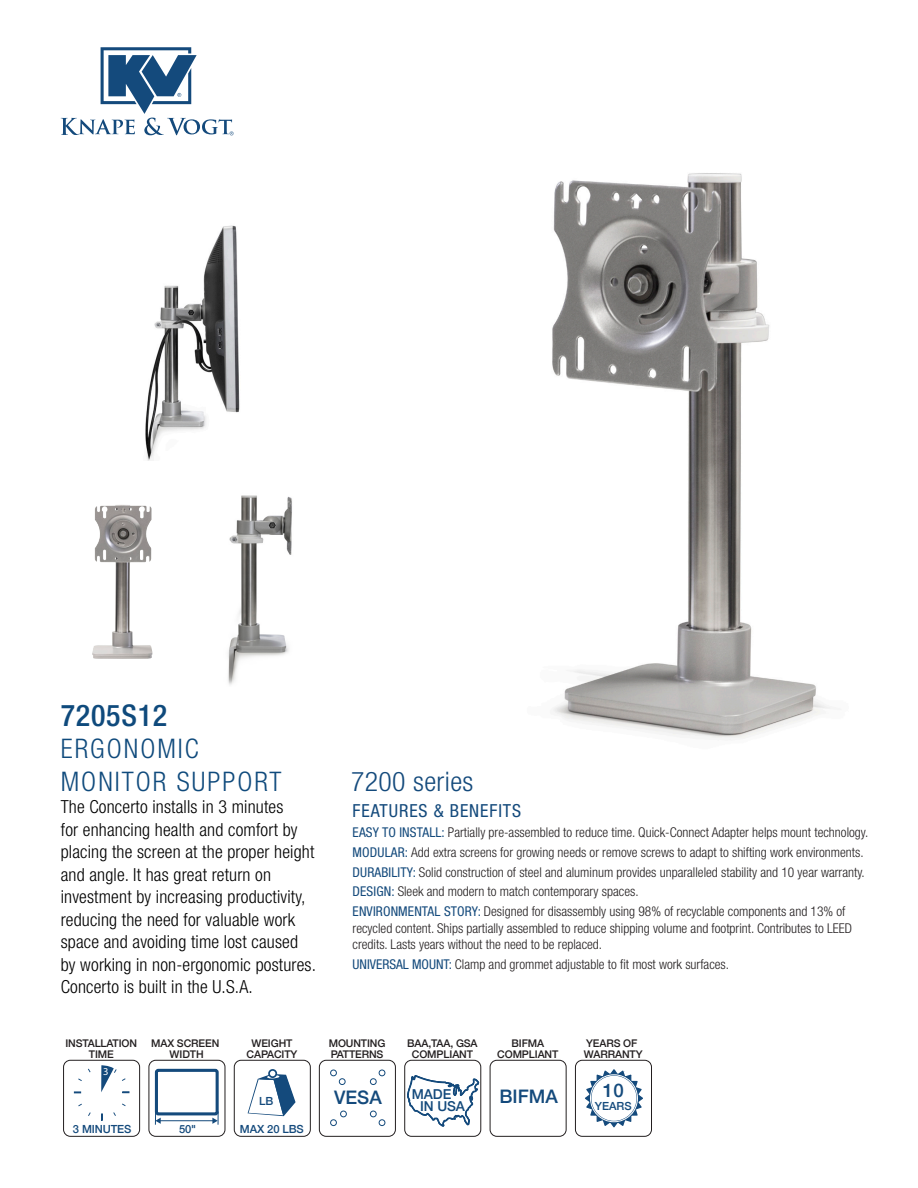
<style>
.page{position:relative;width:918px;height:1188px;background:#fff}
.page>*{position:absolute;margin:0;border:0;box-sizing:border-box;transform-origin:0 0}
.Description{font:500 condensed 30px "Helvetica Neue";letter-spacing:.025em;color:#0f4a7c}
.Description-2{font:300 condensed 27px/32.4px "Helvetica Neue";letter-spacing:.075em;color:#0f4a7c}
.t1{font:300 condensed 27px "Helvetica Neue";letter-spacing:.015em;color:#144a7c}
.t2{font:500 18.6px "Helvetica Neue";color:#144a7c}
.Description-3{font:300 condensed 18px/22.5px "Helvetica Neue";letter-spacing:.01em;color:#000}
.t3{font:condensed 18px "Helvetica Neue";letter-spacing:.05em;color:#144a7c}
.t4{font:500 13.65px/12.5px "Helvetica Neue";letter-spacing:-.01em;color:#144a7c}
.t5{font:300 condensed 13.5px/16.5px "Helvetica Neue";color:#231f20}
.t6{font:500 11.25px "Helvetica Neue";letter-spacing:-.01em;color:#144a7c}
.t7{font:500 10.5px/11.2px "Helvetica Neue";letter-spacing:-.01em;color:#231f20;text-align:center}
.t8{font:10.5px "Myriad Pro";color:#fff}
.s1{font-weight:400;color:#144a7c}
</style>
<div class="page">
<img style="left:552px;top:173px;width:279px;height:567px">
<svg style="left:61px;top:47px;width:173px;height:88px"></svg>
<img style="left:92px;top:505px;width:60px;height:154px">
<img style="left:228px;top:495px;width:64px;height:190px">
<img style="left:145px;top:225px;width:95px;height:236px">
<div style="left:319px;top:1060px;width:77px;height:77px;border:1px solid #231f20;border-radius:7px"></div>
<div style="left:404px;top:1060px;width:77px;height:77px;border:1px solid #231f20;border-radius:7px"></div>
<div style="left:490px;top:1060px;width:77px;height:77px;border:1px solid #231f20;border-radius:7px"></div>
<div style="left:575px;top:1060px;width:77px;height:77px;border:1px solid #231f20;border-radius:7px"></div>
<div style="left:330px;top:1070px;width:7px;height:6px;border:1px solid #144a7c;border-radius:50%"></div>
<div style="left:339px;top:1078px;width:7px;height:7px;border:1px solid #144a7c;border-radius:50%"></div>
<svg style="left:379px;top:1070px;width:6px;height:6px"></svg>
<div style="left:370px;top:1078px;width:7px;height:7px;border:1px solid #144a7c;border-radius:50%"></div>
<div style="left:330px;top:1119px;width:7px;height:7px;border:1px solid #144a7c;border-radius:50%"></div>
<div style="left:340px;top:1111px;width:7px;height:6px;border:1px solid #144a7c;border-radius:50%"></div>
<div style="left:379px;top:1119px;width:6px;height:7px;border:1px solid #144a7c;border-radius:50%"></div>
<div style="left:370px;top:1111px;width:7px;height:6px;border:1px solid #144a7c;border-radius:50%"></div>
<svg style="left:407px;top:1059px;width:72px;height:68px"></svg>
<svg style="left:585px;top:1069px;width:58px;height:58px"></svg>
<div style="left:590px;top:1075px;width:47px;height:47px;background:#fff;border-radius:50%"></div>
<div style="left:590px;top:1074px;width:48px;height:49px;border:2px solid #144a7c;border-radius:50%"></div>
<div style="left:590px;top:1074px;width:48px;height:48px;border:1px solid #fff;border-radius:50%"></div>
<div style="left:63px;top:1060px;width:77px;height:77px;border:1px solid #231f20;border-radius:7px"></div>
<div style="left:148px;top:1060px;width:77px;height:77px;border:1px solid #231f20;border-radius:7px"></div>
<div style="left:234px;top:1060px;width:77px;height:77px;border:1px solid #231f20;border-radius:7px"></div>
<svg style="left:101px;top:1114px;width:2px;height:7px"></svg>
<svg style="left:101px;top:1065px;width:28px;height:28px"></svg>
<div style="left:155px;top:1069px;width:64px;height:46px;border:3px solid #144a7c;border-radius:2px"></div>
<hr style="left:160px;top:1120px;width:53px;height:1px;background:#144a7c">
<svg style="left:155px;top:1112px;width:6px;height:13px"></svg>
<svg style="left:212px;top:1112px;width:7px;height:13px"></svg>
<svg style="left:248px;top:1074px;width:48px;height:42px"></svg>
<div style="left:269px;top:1070px;width:7px;height:7px;background:#fff;border-radius:50%"></div>
<div style="left:268px;top:1069px;width:9px;height:9px;border:2px solid #144a7c;border-radius:50%"></div>
<p class="Description" style="left:61px;top:697px;width:108px">7205S12</p>
<p class="Description-2" style="left:61px;top:732px;width:222px">ERGONOMIC<br>MONITOR SUPPORT</p>
<p class="Description-3" style="left:61px;top:795px;width:257px">The Concerto installs in 3 minutes<br>for enhancing health and comfort by placing the screen at the proper height and angle. It has great return on investment by increasing productivity, reducing the need for valuable work space and avoiding time lost caused by working in non-ergonomic postures.<br>Concerto is built in the U.S.A.</p>
<p class="t1" style="left:351px;top:766px;width:124px">7200 series</p>
<p class="t3" style="left:353px;top:801px;width:170px">FEATURES &amp; BENEFITS</p>
<p class="t5" style="left:353px;top:824px;width:517px"><span class="s1">EASY TO INSTALL:</span> Partially pre-assembled to reduce time. Quick-Connect Adapter helps mount technology.</p>
<p class="t5" style="left:353px;top:844px;width:513px"><span class="s1">MODULAR:</span> Add extra screens for growing needs or remove screws to adapt to shifting work environments.</p>
<p class="t5" style="left:353px;top:863px;width:514px"><span class="s1">DURABILITY:</span> Solid construction of steel and aluminum provides unparalleled stability and 10 year warranty.</p>
<p class="t5" style="left:353px;top:883px;width:288px"><span class="s1">DESIGN:</span> Sleek and modern to match contemporary spaces.</p>
<p class="t5" style="left:353px;top:903px;width:501px"><span class="s1">ENVIRONMENTAL STORY:</span> Designed for disassembly using 98% of recyclable components and 13% of recycled content. Ships partially assembled to reduce shipping volume and footprint. Contributes to LEED credits. Lasts years without the need to be replaced.</p>
<p class="t5" style="left:353px;top:956px;width:378px"><span class="s1">UNIVERSAL MOUNT:</span> Clamp and grommet adjustable to fit most work surfaces.</p>
<p class="t7" style="left:65px;top:1037px;width:73px">INSTALLATION<br>TIME</p>
<p class="t7" style="left:151px;top:1037px;width:70px">MAX SCREEN<br>WIDTH</p>
<p class="t7" style="left:247px;top:1037px;width:52px">WEIGHT<br>CAPACITY</p>
<p class="t7" style="left:318px;top:1037px;width:80px">HEIGHT<br>ADJUSTABILITY</p>
<p class="t7" style="left:420px;top:1037px;width:48px">MIN/MAX<br>REACH</p>
<p class="t7" style="left:500px;top:1037px;width:58px;text-align:left">MOUNTING<br>PATTERNS</p>
<p class="t7" style="left:578px;top:1037px;width:72px">BAA,TAA, GSA<br>COMPLIANT</p>
<p class="t7" style="left:76px;top:1037px;width:52px">WEIGHT<br>CAPACITY</p>
<p class="t7" style="left:167px;top:1037px;width:40px">HEIGHT</p>
<p class="t7" style="left:254px;top:1037px;width:43px;text-align:left;text-indent:-5px">MIN/MAX<br>RE</p>
<p class="t7" style="left:282px;top:1048px;width:9px">H</p>
<p class="t7" style="left:329px;top:1037px;width:58px;text-align:left">MOUNTING<br>PATTERNS</p>
<p class="t7" style="left:407px;top:1037px;width:72px">BAA,TAA, GSA<br>COMPLIANT</p>
<p class="t7" style="left:497px;top:1037px;width:63px">BIFMA<br>COMPLIANT</p>
<p class="t7" style="left:584px;top:1037px;width:60px;text-align:left">YEARS OF<br>WARRANTY</p>
<p class="t8" style="left:103px;top:1065px;width:7px">3</p>
<p class="t2" style="left:334px;top:1082px;width:49px">VESA</p>
<p class="t4" style="left:420px;top:1087px;width:46px;text-indent:-8px">MADE<br>IN USA</p>
<p class="t2" style="left:499px;top:1081px;width:60px">BIFMA</p>
<p class="t2" style="left:603px;top:1076px;width:22px">10</p>
<p class="t6" style="left:259px;top:1092px;width:16px">LB</p>
<p class="t2" style="left:505px;top:1082px;width:49px">VESA</p>
<p class="t4" style="left:591px;top:1087px;width:46px;text-indent:-8px">MADE<br>IN USA</p>
<p class="t6" style="left:595px;top:1097px;width:38px">YEARS</p>
<p class="t6" style="left:73px;top:1120px;width:60px">3 MINUTES</p>
<p class="t6" style="left:179px;top:1119px;width:19px">50"</p>
<p class="t6" style="left:240px;top:1120px;width:65px">MAX 20 LBS</p>
<p class="t6" style="left:69px;top:1120px;width:58px">MAX 20 LB</p>
<p class="t6" style="left:177px;top:1120px;width:18px">??"</p>
<p class="t6" style="left:263px;top:1120px;width:22px">4.5"</p>
</div>
